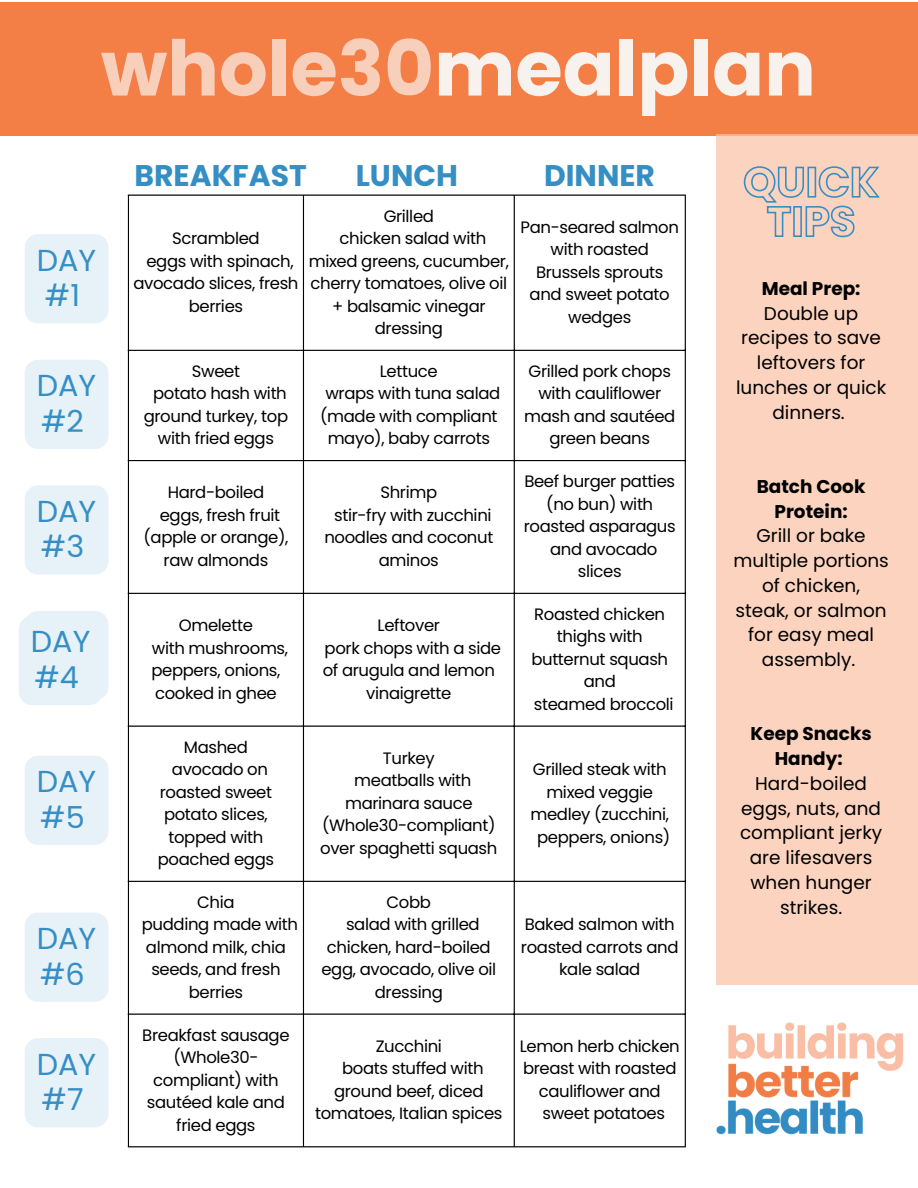
<style>
.page{position:relative;width:918px;height:1188px;background:#fff}
.page>*{position:absolute;margin:0;border:0;box-sizing:border-box;transform-origin:0 0}
.t1{font:700 76.65px "Poppins";color:#f8f2ef}
.t2{font:30.3px/35.5px "Poppins";color:#358ec4}
.t3{font:700 29.85px "Poppins";color:#358ec4}
.t4{font:18.45px/24.8px "Poppins";color:#000;text-align:center}
.t5{font:700 18.45px/24.8px "Poppins";color:#000;text-align:center}
.t6{font:16.5px/22.5px "Poppins";letter-spacing:-.02em;color:#000;text-align:center}
.s1{color:#f8cfbb}
.s2{font-weight:700}
</style>
<div class="page">
<hr style="left:128px;top:196px;width:1px;height:950px;background:#000">
<hr style="left:303px;top:196px;width:1px;height:950px;background:#000">
<hr style="left:514px;top:196px;width:1px;height:950px;background:#000">
<hr style="left:685px;top:196px;width:1px;height:950px;background:#000">
<hr style="left:128px;top:195px;width:558px;height:1px;background:#000">
<hr style="left:128px;top:350px;width:558px;height:1px;background:#000">
<hr style="left:128px;top:460px;width:558px;height:1px;background:#000">
<hr style="left:128px;top:593px;width:558px;height:1px;background:#000">
<hr style="left:128px;top:726px;width:558px;height:1px;background:#000">
<hr style="left:128px;top:881px;width:558px;height:1px;background:#000">
<hr style="left:128px;top:1014px;width:558px;height:1px;background:#000">
<hr style="left:128px;top:1146px;width:558px;height:1px;background:#000">
<div style="left:0;top:2px;width:918px;height:134px;background:#f47f46"></div>
<img style="left:716px;top:1022px;width:188px;height:113px">
<div style="left:25px;top:234px;width:83px;height:89px;background:#e6f1f8;border-radius:13px"></div>
<div style="left:25px;top:360px;width:83px;height:89px;background:#e6f1f8;border-radius:13px"></div>
<div style="left:25px;top:485px;width:83px;height:90px;background:#e6f1f8;border-radius:13px"></div>
<div style="left:25px;top:611px;width:83px;height:89px;background:#e6f1f8;border-radius:13px"></div>
<div style="left:25px;top:756px;width:83px;height:89px;background:#e6f1f8;border-radius:13px"></div>
<div style="left:25px;top:913px;width:83px;height:89px;background:#e6f1f8;border-radius:13px"></div>
<div style="left:25px;top:1038px;width:83px;height:89px;background:#e6f1f8;border-radius:13px"></div>
<div style="left:19px;top:616px;width:84px;height:89px;background:#e6f1f8;border-radius:13px"></div>
<div style="left:716px;top:135px;width:202px;height:850px;background:#fbd3bf"></div>
<svg style="left:743px;top:166px;width:137px;height:72px"></svg>
<p class="t1" style="left:101px;top:15px;width:717px"><span class="s1">whole30</span>mealplan</p>
<p class="t2" style="left:37px;top:242px;width:61px">DAY #1</p>
<p class="t2" style="left:37px;top:368px;width:61px">DAY #2</p>
<p class="t2" style="left:37px;top:494px;width:61px">DAY #3</p>
<p class="t2" style="left:37px;top:619px;width:61px">DAY #4</p>
<p class="t2" style="left:31px;top:624px;width:61px">DAY #4</p>
<p class="t2" style="left:37px;top:764px;width:61px">DAY #5</p>
<p class="t2" style="left:37px;top:921px;width:61px">DAY #6</p>
<p class="t2" style="left:37px;top:1046px;width:61px">DAY #7</p>
<p class="t3" style="left:135px;top:155px;width:174px">BREAKFAST</p>
<h4 class="t3" style="left:356px;top:155px;width:104px">LUNCH</h4>
<h4 class="t3" style="left:544px;top:155px;width:112px">DINNER</h4>
<h1 class="t6" style="left:172px;top:227px;width:89px">Scrambled</h1>
<h2 class="t6" style="left:133px;top:250px;width:167px">eggs with spinach, avocado slices, fresh berries</h2>
<p class="t6" style="left:192px;top:360px;width:50px">Sweet</p>
<p class="t6" style="left:144px;top:382px;width:146px">potato hash with ground turkey, top with fried eggs</p>
<p class="t6" style="left:168px;top:481px;width:98px">Hard-boiled</p>
<p class="t6" style="left:143px;top:504px;width:147px">eggs, fresh fruit (apple or orange), raw almonds</p>
<p class="t6" style="left:179px;top:614px;width:76px">Omelette</p>
<p class="t6" style="left:151px;top:637px;width:138px;text-align:left">with mushrooms, peppers, onions, cooked in ghee</p>
<p class="t6" style="left:184px;top:736px;width:66px">Mashed</p>
<p class="t6" style="left:158px;top:758px;width:118px">avocado on roasted sweet potato slices, topped with poached eggs</p>
<p class="t6" style="left:197px;top:891px;width:39px">Chia</p>
<p class="t6" style="left:142px;top:913px;width:158px">pudding made with almond milk, chia seeds, and fresh berries</p>
<p class="t6" style="left:384px;top:205px;width:52px">Grilled</p>
<p class="t6" style="left:309px;top:227px;width:202px">chicken salad with<br>mixed greens, cucumber, cherry tomatoes, olive oil + balsamic vinegar dressing</p>
<p class="t6" style="left:521px;top:216px;width:160px">Pan-seared salmon with roasted<br>Brussels sprouts and sweet potato wedges</p>
<h3 class="t6" style="left:380px;top:360px;width:59px">Lettuce</h3>
<h3 class="t6" style="left:320px;top:382px;width:182px">wraps with tuna salad (made with compliant mayo), baby carrots</h3>
<p class="t6" style="left:380px;top:481px;width:58px">Shrimp</p>
<p class="t6" style="left:324px;top:504px;width:171px">stir-fry with zucchini noodles and coconut aminos</p>
<p class="t6" style="left:378px;top:614px;width:64px">Leftover</p>
<p class="t6" style="left:323px;top:637px;width:180px">pork chops with a side of arugula and lemon vinaigrette</p>
<h3 class="t6" style="left:524px;top:360px;width:153px">Grilled pork chops with cauliflower mash and sautéed green beans</h3>
<p class="t6" style="left:524px;top:470px;width:154px">Beef burger patties (no bun) with roasted asparagus</p>
<p class="t6" style="left:550px;top:538px;width:109px">and avocado slices</p>
<p class="t6" style="left:531px;top:603px;width:138px">Roasted chicken thighs with butternut squash and</p>
<p class="t6" style="left:534px;top:693px;width:141px">steamed broccoli</p>
<p class="t6" style="left:383px;top:747px;width:53px">Turkey</p>
<p class="t6" style="left:320px;top:769px;width:179px">meatballs with marinara sauce (Whole30-compliant) over spaghetti squash</p>
<p class="t6" style="left:530px;top:758px;width:140px">Grilled steak with mixed veggie medley (zucchini,</p>
<p class="t6" style="left:537px;top:826px;width:135px">peppers, onions)</p>
<p class="t6" style="left:387px;top:891px;width:46px">Cobb</p>
<p class="t6" style="left:321px;top:913px;width:176px">salad with grilled chicken, hard-boiled egg, avocado, olive oil dressing</p>
<p class="t6" style="left:521px;top:913px;width:159px">Baked salmon with roasted carrots and kale salad</p>
<p class="t6" style="left:142px;top:1024px;width:149px">Breakfast sausage (Whole30- compliant) with sautéed kale and fried eggs</p>
<p class="t6" style="left:376px;top:1035px;width:68px">Zucchini</p>
<p class="t6" style="left:315px;top:1057px;width:189px">boats stuffed with ground beef, diced tomatoes, Italian spices</p>
<p class="t6" style="left:520px;top:1035px;width:162px">Lemon herb chicken breast with roasted cauliflower and</p>
<p class="t6" style="left:543px;top:1102px;width:124px">sweet potatoes</p>
<h4 class="t4" style="left:736px;top:276px;width:152px"><span class="s2">Meal Prep:<br></span>Double up recipes to save leftovers for lunches or quick dinners.</h4>
<h4 class="t5" style="left:757px;top:474px;width:110px">Batch Cook<br>Protein:</h4>
<h4 class="t4" style="left:733px;top:524px;width:157px">Grill or bake multiple portions of chicken, steak, or salmon for easy meal assembly.</h4>
<h4 class="t5" style="left:751px;top:722px;width:123px">Keep Snacks<br>Handy:</h4>
<h4 class="t4" style="left:740px;top:771px;width:144px">Hard-boiled eggs, nuts, and compliant jerky are lifesavers when hunger strikes.</h4>
</div>
